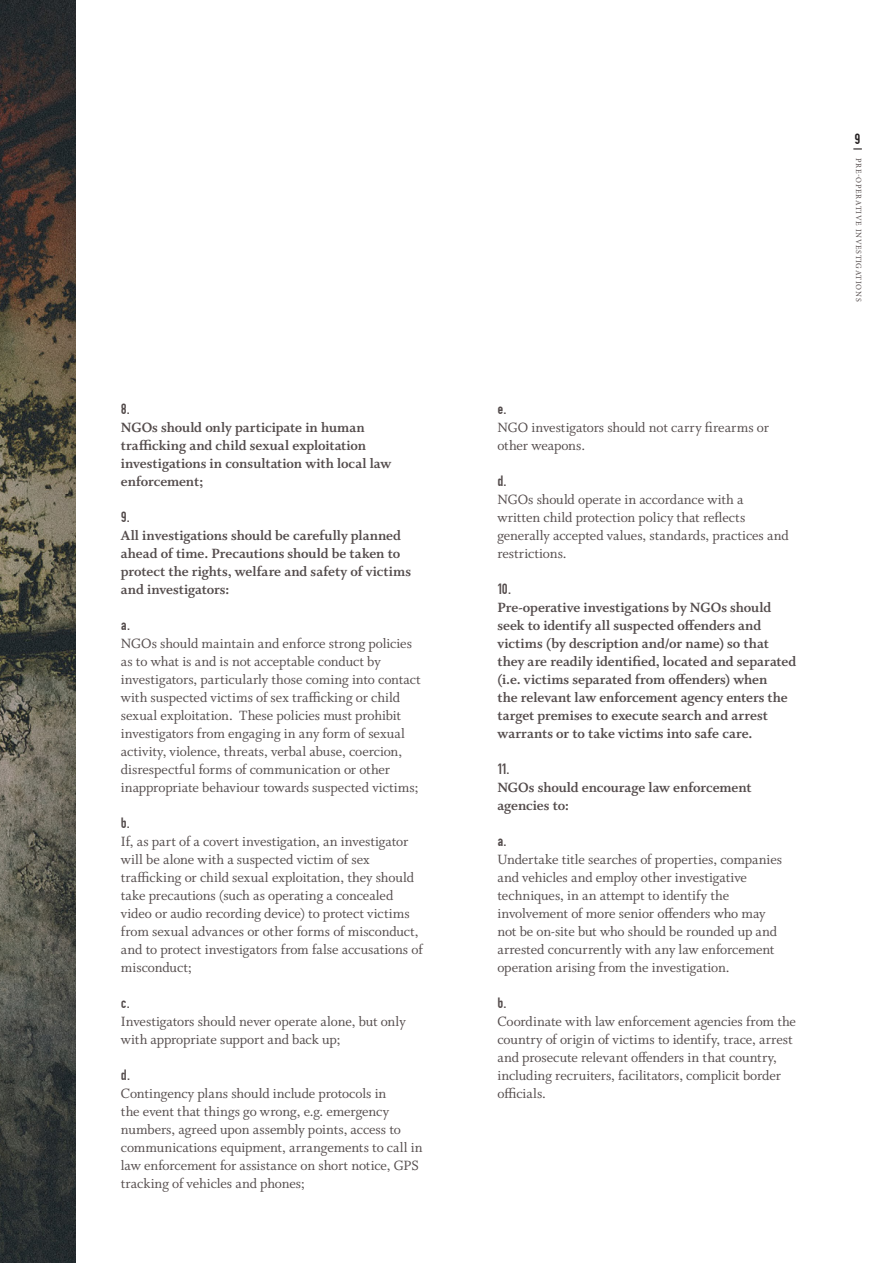
<style>
.page{position:relative;width:893px;height:1263px;background:#fff}
.page>*{position:absolute;margin:0;border:0;box-sizing:border-box;transform-origin:0 0}
.t1{font:15px/18px "Whitman Roman LF";letter-spacing:-.005em;color:#534b4b}
.t2{font:15px/18px "Whitman Bold LF";letter-spacing:-.005em;color:#534b4b}
.t3{font:15px "Open Din Schriften Engshrift";color:#534b4b}
.t4{font:15px "Open Din Schriften Engshrift";color:#231f20}
.t5{font:7.95px "Minion Pro";letter-spacing:.085em;color:#534b4b}
</style>
<div class="page">
<svg style="left:853px;top:148px;width:9px;height:2px"></svg>
<img style="left:0;top:0;width:75px;height:1263px">
<p class="t3" style="left:121px;top:401px;width:11px">8.</p>
<p class="t2" style="left:121px;top:419px;width:272px">NGOs should only participate in human trafficking and child sexual exploitation investigations in consultation with local law enforcement;</p>
<p class="t3" style="left:121px;top:509px;width:11px">9.</p>
<p class="t2" style="left:121px;top:527px;width:292px">All investigations should be carefully planned ahead of time. Precautions should be taken to protect the rights, welfare and safety of victims and investigators:</p>
<p class="t3" style="left:121px;top:617px;width:11px">a.</p>
<p class="t1" style="left:121px;top:635px;width:301px">NGOs should maintain and enforce strong policies as to what is and is not acceptable conduct by investigators, particularly those coming into contact with suspected victims of sex trafficking or child sexual exploitation. These policies must prohibit investigators from engaging in any form of sexual activity, violence, threats, verbal abuse, coercion, disrespectful forms of communication or other inappropriate behaviour towards suspected victims;</p>
<p class="t3" style="left:121px;top:815px;width:11px">b.</p>
<p class="t1" style="left:121px;top:833px;width:303px">If, as part of a covert investigation, an investigator will be alone with a suspected victim of sex trafficking or child sexual exploitation, they should take precautions (such as operating a concealed video or audio recording device) to protect victims from sexual advances or other forms of misconduct, and to protect investigators from false accusations of misconduct;</p>
<p class="t3" style="left:121px;top:995px;width:11px">c.</p>
<p class="t1" style="left:121px;top:1013px;width:286px">Investigators should never operate alone, but only with appropriate support and back up;</p>
<p class="t3" style="left:121px;top:1067px;width:11px">d.</p>
<p class="t1" style="left:121px;top:1085px;width:303px">Contingency plans should include protocols in<br>the event that things go wrong, e.g. emergency numbers, agreed upon assembly points, access to communications equipment, arrangements to call in law enforcement for assistance on short notice, GPS tracking of vehicles and phones;</p>
<p class="t3" style="left:497px;top:401px;width:11px">e.</p>
<p class="t1" style="left:497px;top:419px;width:273px">NGO investigators should not carry firearms or other weapons.</p>
<p class="t3" style="left:497px;top:473px;width:11px">d.</p>
<p class="t1" style="left:497px;top:491px;width:293px">NGOs should operate in accordance with a written child protection policy that reflects generally accepted values, standards, practices and restrictions.</p>
<p class="t3" style="left:497px;top:581px;width:15px">10.</p>
<p class="t2" style="left:497px;top:599px;width:301px">Pre-operative investigations by NGOs should seek to identify all suspected offenders and victims (by description and/or name) so that they are readily identified, located and separated (i.e. victims separated from offenders) when<br>the relevant law enforcement agency enters the target premises to execute search and arrest warrants or to take victims into safe care.</p>
<p class="t3" style="left:497px;top:761px;width:14px">11.</p>
<p class="t2" style="left:497px;top:779px;width:256px">NGOs should encourage law enforcement agencies to:</p>
<p class="t3" style="left:497px;top:833px;width:11px">a.</p>
<p class="t1" style="left:497px;top:851px;width:286px">Undertake title searches of properties, companies and vehicles and employ other investigative techniques, in an attempt to identify the involvement of more senior offenders who may not be on-site but who should be rounded up and arrested concurrently with any law enforcement operation arising from the investigation.</p>
<p class="t3" style="left:497px;top:995px;width:11px">b.</p>
<p class="t1" style="left:497px;top:1013px;width:300px">Coordinate with law enforcement agencies from the country of origin of victims to identify, trace, arrest and prosecute relevant offenders in that country, including recruiters, facilitators, complicit border officials.</p>
<p class="t4" style="left:855px;top:131px;width:7px">9</p>
<p class="t5" style="left:864px;top:158px;width:145px;rotate:90deg">PRE-OPERATIVE INVESTIGATIONS</p>
</div>
